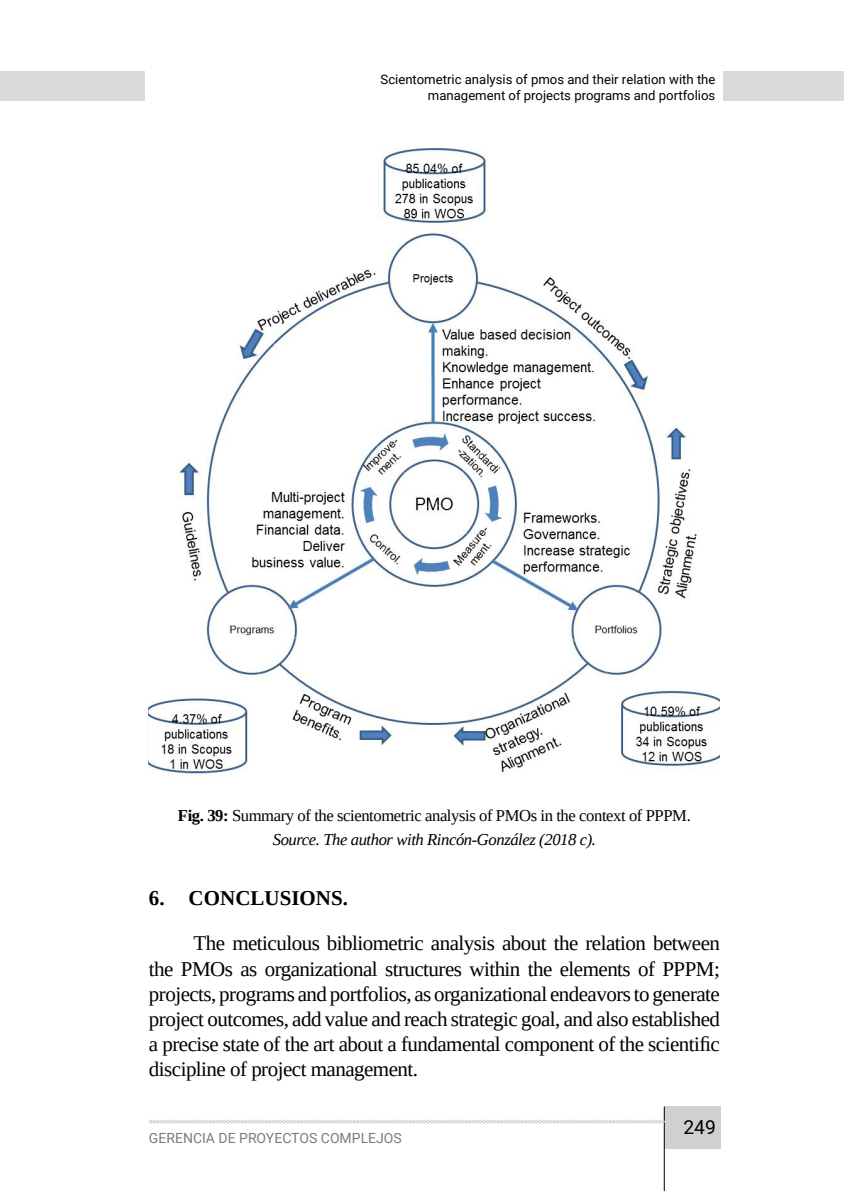
<style>
.page{position:relative;width:844px;height:1191px;background:#fff}
.page>*{position:absolute;margin:0;border:0;box-sizing:border-box;transform-origin:0 0}
.t1{font:21px/25.2px "Liberation Serif";letter-spacing:-.025em;color:#000;text-align:justify}
.t2{font:700 21px "Liberation Serif";color:#000}
.t3{font:19.25px "Roboto";color:#000}
.t4{font:16.62px/24.2px "Liberation Serif";letter-spacing:-.025em;color:#000;text-align:center}
.t5{font:14px "Roboto";color:#7c7b7b}
.t6{font:13.12px/15.8px "Roboto";color:#000;text-align:right}
.s1{font-weight:700}
.s2{font-style:italic}
</style>
<div class="page">
<div style="left:664px;top:1106px;width:56px;height:43px;background:#d0d0d0"></div>
<hr style="left:663px;top:1106px;width:1px;height:85px;background:#000">
<svg style="left:149px;top:1119px;width:515px;height:4px"></svg>
<div style="left:0;top:71px;width:145px;height:29px;background:#dadada"></div>
<div style="left:723px;top:71px;width:120px;height:29px;background:#dadada"></div>
<img style="left:149px;top:149px;width:570px;height:629px">
<p class="t6" style="left:380px;top:71px;width:336px">Scientometric analysis of pmos and their relation with the management of projects programs and portfolios</p>
<p class="t4" style="left:178px;top:803px;width:514px"><span class="s1">Fig. 39:</span> Summary of the scientometric analysis of PMOs in the context of PPPM.<br><span class="s2">Source. The author with Rincón-González (2018 c).</span></p>
<p class="t2" style="left:149px;top:884px;width:200px">6. CONCLUSIONS.</p>
<p class="t1" style="left:149px;top:930px;width:572px;text-indent:45px">The meticulous bibliometric analysis about the relation between the PMOs as organizational structures within the elements of PPPM; projects, programs and portfolios, as organizational endeavors to generate project outcomes, add value and reach strategic goal, and also established a precise state of the art about a fundamental component of the scientific discipline of project management.</p>
<p class="t5" style="left:149px;top:1127px;width:254px">GERENCIA DE PROYECTOS COMPLEJOS</p>
<p class="t3" style="left:683px;top:1114px;width:34px">249</p>
</div>
